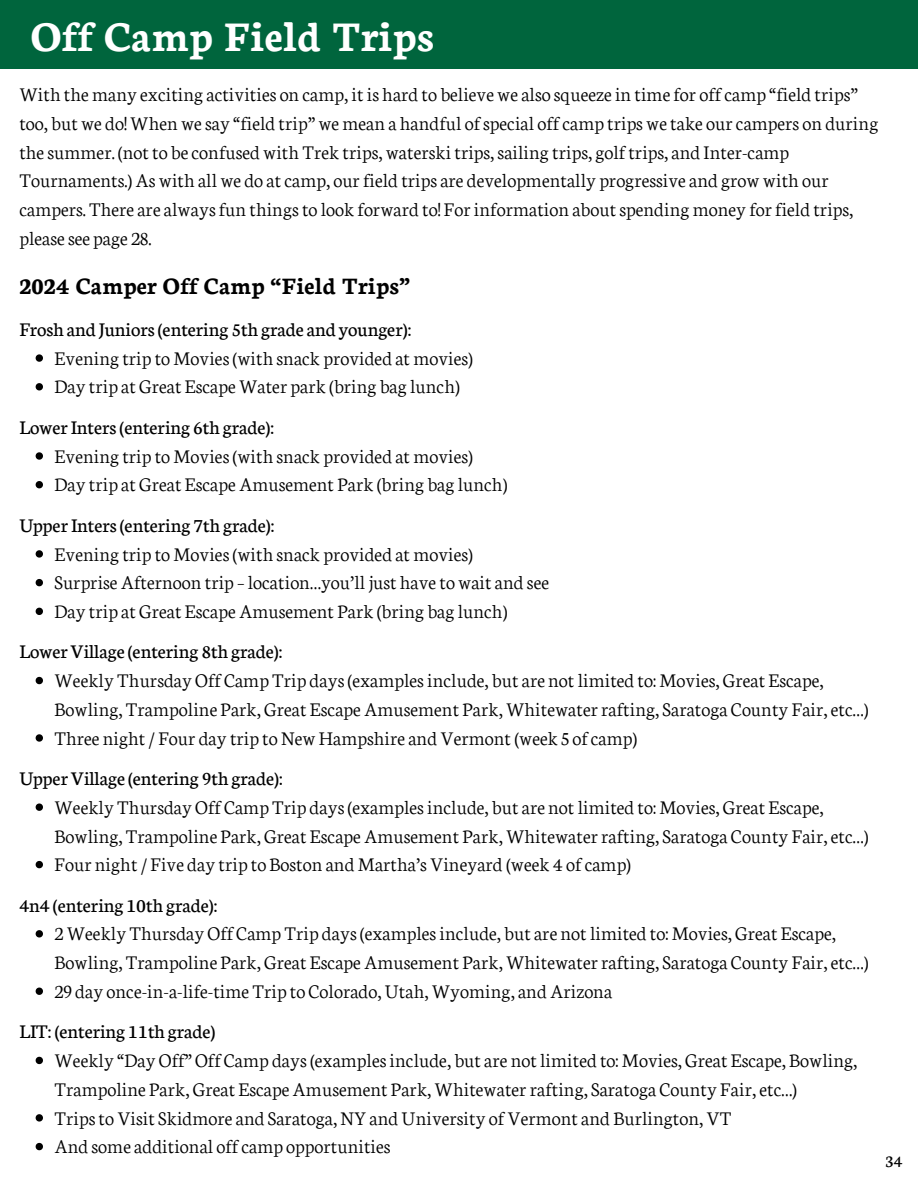
<style>
.page{position:relative;width:918px;height:1188px;background:#fff}
.page>*{position:absolute;margin:0;border:0;box-sizing:border-box;transform-origin:0 0}
.t1{font:700 45px "Neuton";color:#fff}
.t2{font:700 25.05px "Neuton";color:#000}
.t3{font:300 20.55px/28.7px "Neuton";color:#000}
.t4{font:20.55px "Neuton";color:#000}
.t5{font:18px "Neuton";color:#000}
</style>
<div class="page">
<div style="left:0;top:0;width:918px;height:69px;background:#00653d"></div>
<svg style="left:36px;top:354px;width:7px;height:8px"></svg>
<svg style="left:36px;top:383px;width:7px;height:7px"></svg>
<svg style="left:36px;top:452px;width:7px;height:8px"></svg>
<svg style="left:36px;top:481px;width:7px;height:7px"></svg>
<svg style="left:36px;top:550px;width:7px;height:8px"></svg>
<svg style="left:36px;top:579px;width:7px;height:7px"></svg>
<svg style="left:36px;top:608px;width:7px;height:7px"></svg>
<svg style="left:36px;top:677px;width:7px;height:7px"></svg>
<svg style="left:36px;top:734px;width:7px;height:8px"></svg>
<svg style="left:36px;top:804px;width:7px;height:7px"></svg>
<svg style="left:36px;top:861px;width:7px;height:7px"></svg>
<svg style="left:36px;top:930px;width:7px;height:7px"></svg>
<svg style="left:36px;top:988px;width:7px;height:7px"></svg>
<svg style="left:36px;top:1057px;width:7px;height:7px"></svg>
<svg style="left:36px;top:1114px;width:7px;height:8px"></svg>
<svg style="left:36px;top:1143px;width:7px;height:7px"></svg>
<h1 class="t1" style="left:31px;top:5px;width:405px">Off Camp Field Trips</h1>
<p class="t3" style="left:19px;top:79px;width:860px">With the many exciting activities on camp, it is hard to believe we also squeeze in time for off camp “field trips” too, but we do! When we say “field trip” we mean a handful of special off camp trips we take our campers on during the summer. (not to be confused with Trek trips, waterski trips, sailing trips, golf trips, and Inter-camp Tournaments.) As with all we do at camp, our field trips are developmentally progressive and grow with our campers. There are always fun things to look forward to! For information about spending money for field trips, please see page 28.</p>
<p class="t2" style="left:19px;top:268px;width:392px">2024 Camper Off Camp “Field Trips”</p>
<p class="t4" style="left:19px;top:315px;width:394px">Frosh and Juniors (entering 5th grade and younger):</p>
<p class="t3" style="left:54px;top:342px;width:420px">Evening trip to Movies (with snack provided at movies)<br>Day trip at Great Escape Water park (bring bag lunch)</p>
<p class="t4" style="left:19px;top:413px;width:257px">Lower Inters (entering 6th grade):</p>
<p class="t3" style="left:54px;top:440px;width:454px">Evening trip to Movies (with snack provided at movies)<br>Day trip at Great Escape Amusement Park (bring bag lunch)</p>
<p class="t4" style="left:19px;top:511px;width:257px">Upper Inters (entering 7th grade):</p>
<p class="t3" style="left:54px;top:538px;width:496px">Evening trip to Movies (with snack provided at movies)<br>Surprise Afternoon trip – location…you’ll just have to wait and see<br>Day trip at Great Escape Amusement Park (bring bag lunch)</p>
<p class="t4" style="left:19px;top:637px;width:265px">Lower Village (entering 8th grade):</p>
<p class="t3" style="left:54px;top:665px;width:816px">Weekly Thursday Off Camp Trip days (examples include, but are not limited to: Movies, Great Escape,<br>Bowling, Trampoline Park, Great Escape Amusement Park, Whitewater rafting, Saratoga County Fair, etc…)<br>Three night / Four day trip to New Hampshire and Vermont (week 5 of camp)</p>
<p class="t4" style="left:19px;top:764px;width:265px">Upper Village (entering 9th grade):</p>
<p class="t3" style="left:54px;top:791px;width:816px">Weekly Thursday Off Camp Trip days (examples include, but are not limited to: Movies, Great Escape,<br>Bowling, Trampoline Park, Great Escape Amusement Park, Whitewater rafting, Saratoga County Fair, etc…)<br>Four night / Five day trip to Boston and Martha’s Vineyard (week 4 of camp)</p>
<p class="t4" style="left:19px;top:891px;width:200px">4n4 (entering 10th grade):</p>
<p class="t3" style="left:54px;top:918px;width:816px">2 Weekly Thursday Off Camp Trip days (examples include, but are not limited to: Movies, Great Escape,<br>Bowling, Trampoline Park, Great Escape Amusement Park, Whitewater rafting, Saratoga County Fair, etc…)<br>29 day once-in-a-life-time Trip to Colorado, Utah, Wyoming, and Arizona</p>
<p class="t4" style="left:19px;top:1017px;width:197px">LIT: (entering 11th grade)</p>
<p class="t3" style="left:54px;top:1045px;width:804px">Weekly “Day Off” Off Camp days (examples include, but are not limited to: Movies, Great Escape, Bowling, Trampoline Park, Great Escape Amusement Park, Whitewater rafting, Saratoga County Fair, etc…)<br>Trips to Visit Skidmore and Saratoga, NY and University of Vermont and Burlington, VT<br>And some additional off camp opportunities</p>
<p class="t5" style="left:885px;top:1148px;width:19px">34</p>
</div>
